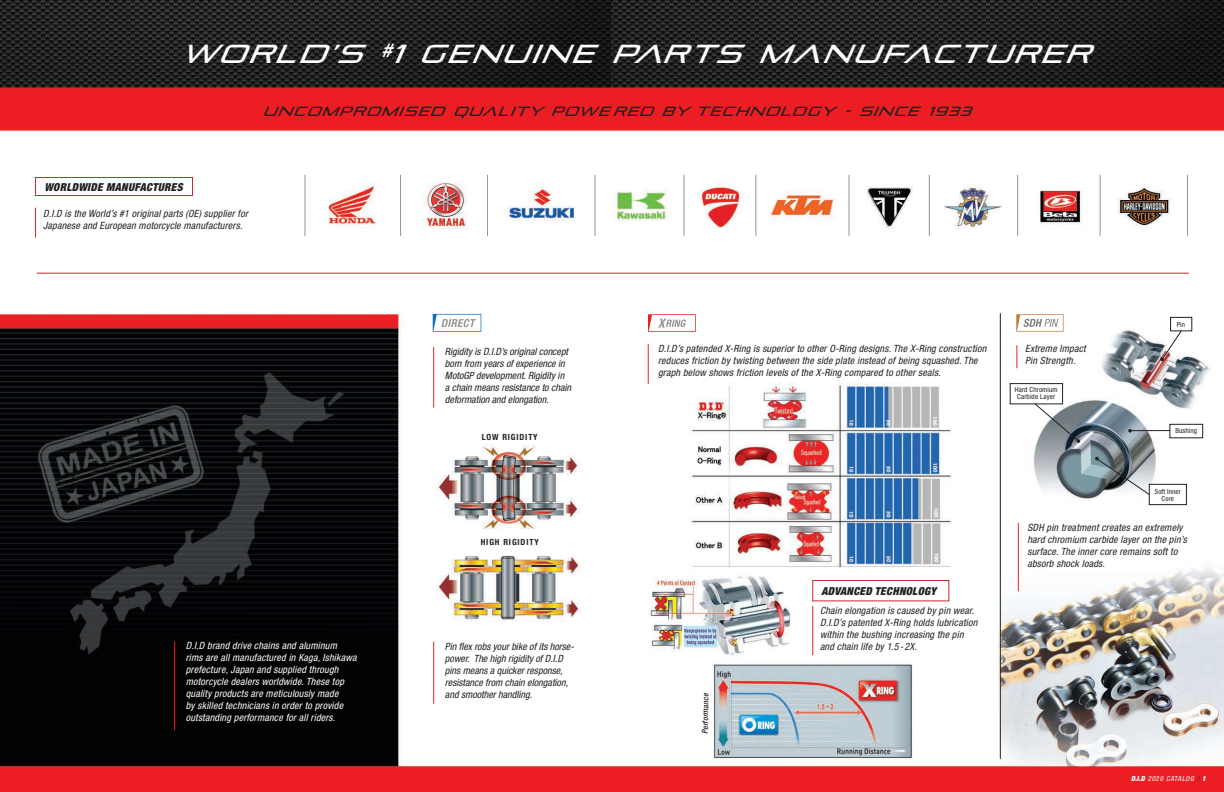
<style>
.page{position:relative;width:1224px;height:792px;background:#fff}
.page>*{position:absolute;margin:0;border:0;box-sizing:border-box;transform-origin:0 0}
.t1{font:italic 26px "Pirulen Rg";color:#fff}
.t2{font:italic 13.2px "Pirulen Rg";color:#231f20}
.t3{font:italic 900 condensed 11px "Helvetica Neue";letter-spacing:.03em;color:#231f20}
.t4{font:italic condensed 10px/12px "Helvetica Neue";letter-spacing:.02em;color:#231f20}
.t5{font:italic condensed 10px/12px "Helvetica Neue";color:#231f20}
.t6{font:italic condensed 10px/12px "Helvetica Neue";letter-spacing:.02em;color:#fff}
.t7{font:700 condensed 8.5px "Helvetica Neue";letter-spacing:.1em;color:#231f20}
.t8{font:italic 500 condensed 8px "Helvetica Neue";color:#231f20}
.t9{font:condensed 7px/7px "Helvetica Neue";letter-spacing:.025em;color:#231f20;text-align:center}
.t10{font:italic condensed 7px "Helvetica Neue";letter-spacing:.1em;color:#fff}
.s1{font-weight:900}
.s2{color:#231f20}
</style>
<div class="page">
<img style="left:0;top:0;width:1224px;height:792px">
<div style="left:35px;top:177px;width:158px;height:19px;border:1px solid #d1232a"></div>
<div style="left:812px;top:580px;width:137px;height:21px;border:1px solid #d1232a"></div>
<hr style="left:305px;top:175px;width:1px;height:61px;background:#939598">
<hr style="left:400px;top:175px;width:1px;height:61px;background:#939598">
<hr style="left:174px;top:642px;width:1px;height:88px;background:#ee1d23">
<hr style="left:1018px;top:523px;width:1px;height:68px;background:#ee1d23">
<hr style="left:35px;top:208px;width:1px;height:30px;background:#ee1d23">
<hr style="left:648px;top:344px;width:1px;height:40px;background:#ee1d23">
<svg style="left:1017px;top:345px;width:1px;height:23px"></svg>
<hr style="left:812px;top:606px;width:1px;height:49px;background:#ee1d23">
<hr style="left:487px;top:175px;width:1px;height:61px;background:#939598">
<hr style="left:595px;top:175px;width:1px;height:61px;background:#939598">
<hr style="left:684px;top:175px;width:1px;height:61px;background:#939598">
<hr style="left:756px;top:175px;width:1px;height:61px;background:#939598">
<hr style="left:849px;top:175px;width:1px;height:61px;background:#939598">
<hr style="left:929px;top:175px;width:1px;height:61px;background:#939598">
<hr style="left:1017px;top:175px;width:1px;height:61px;background:#939598">
<hr style="left:1100px;top:175px;width:1px;height:61px;background:#939598">
<hr style="left:1187px;top:175px;width:1px;height:61px;background:#939598">
<hr style="left:37px;top:273px;width:1152px;height:1px;background:#d1232a">
<hr style="left:433px;top:642px;width:1px;height:62px;background:#ee1d23">
<hr style="left:433px;top:347px;width:1px;height:61px;background:#ee1d23">
<hr style="left:1000px;top:313px;width:1px;height:446px;background:#231f20">
<svg style="left:1016px;top:314px;width:48px;height:18px"></svg>
<svg style="left:648px;top:314px;width:48px;height:18px"></svg>
<hr style="left:1130px;top:430px;width:40px;height:1px;background:#231f20">
<div style="left:1149px;top:484px;width:38px;height:21px;border:1px solid #231f20"></div>
<div style="left:1170px;top:424px;width:33px;height:14px;border:1px solid #231f20"></div>
<div style="left:1170px;top:317px;width:22px;height:14px;border:1px solid #231f20"></div>
<div style="left:1010px;top:383px;width:53px;height:21px;border:1px solid #231f20"></div>
<svg style="left:1034px;top:403px;width:46px;height:40px"></svg>
<svg style="left:1095px;top:457px;width:55px;height:38px"></svg>
<svg style="left:1128px;top:429px;width:4px;height:4px"></svg>
<svg style="left:1160px;top:330px;width:22px;height:31px"></svg>
<svg style="left:433px;top:314px;width:48px;height:18px"></svg>
<h1 class="t1" style="left:181px;top:38px;width:923px">WORLD’S <sup>#</sup>1 GENUINE PARTS MANUFACTURER</h1>
<h2 class="t2" style="left:263px;top:103px;width:716px">UNCOMPROMISED QUALITY POWE RED BY TECHNOLOGY - SINCE 1933</h2>
<p class="t3" style="left:44px;top:180px;width:140px">WORLDWIDE MANUFACTURES</p>
<p class="t4" style="left:43px;top:207px;width:206px">D.I.D is the World’s #1 original parts (OE) supplier for<br>Japanese and European motorcycle manufacturers.</p>
<p class="t6" style="left:186px;top:640px;width:172px">D.I.D brand drive chains and aluminum<br>rims are all manufactured in Kaga, Ishikawa prefecture, Japan and supplied through motorcycle dealers worldwide. These top quality products are meticulously made<br>by skilled technicians in order to provide outstanding performance for all riders.</p>
<p class="t5" style="left:445px;top:345px;width:128px">Rigidity is D.I.D’s original concept born from years of experience in MotoGP development. Rigidity in a chain means resistance to chain deformation and elongation.</p>
<p class="t7" style="left:482px;top:432px;width:57px">LOW RIGIDITY</p>
<p class="t7" style="left:481px;top:537px;width:60px">HIGH RIGIDITY</p>
<p class="t5" style="left:445px;top:641px;width:131px">Pin flex robs your bike of its horse&shy;power. The high rigidity of D.I.D pins means a quicker response, resistance from chain elongation, and smoother handling.</p>
<p class="t4" style="left:658px;top:342px;width:330px">D.I.D’s patended X-Ring is superior to other O-Ring designs. The X-Ring construction reduces friction by twisting between the side plate instead of being squashed. The graph below shows friction levels of the X-Ring compared to other seals.</p>
<p class="t8" style="left:700px;top:734px;width:43px;rotate:-89deg">Performance</p>
<p class="t3" style="left:821px;top:584px;width:116px">ADVANCED TECHNOLOGY</p>
<p class="t4" style="left:820px;top:604px;width:159px">Chain elongation is caused by pin wear.<br>D.I.D’s patented X-Ring holds lubrication within the bushing increasing the pin and chain life by 1.5 - 2X.</p>
<p class="t4" style="left:1025px;top:342px;width:62px">Extreme Impact<br>Pin Strength.</p>
<p class="t9" style="left:1015px;top:386px;width:44px">Hard Chromium<br>Carbide Layer</p>
<p class="t9" style="left:1177px;top:321px;width:10px">Pin</p>
<p class="t9" style="left:1175px;top:427px;width:23px">Bushing</p>
<p class="t9" style="left:1155px;top:488px;width:28px">Soft Inner<br>Core</p>
<p class="t4" style="left:1027px;top:522px;width:161px">SDH pin treatment creates an extremely hard chromium carbide layer on the pin’s surface. The inner core remains soft to absorb shock loads.</p>
<p class="t10" style="left:1131px;top:774px;width:76px"><span class="s1">D.I.D</span> 2020 CATALOG <span class="s2">/</span> <span class="s1">1</span></p>
</div>
